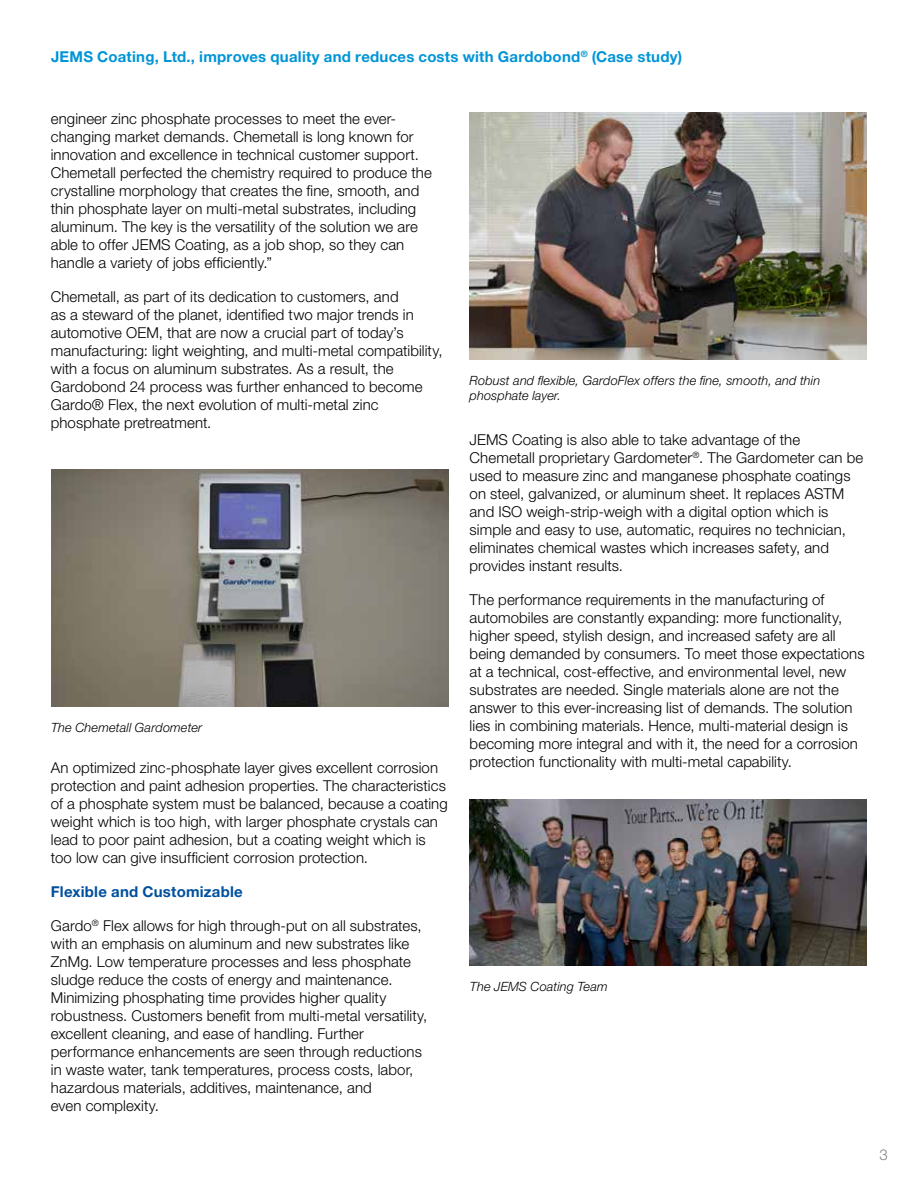
<style>
.page{position:relative;width:918px;height:1188px;background:#fff}
.page>*{position:absolute;margin:0;border:0;box-sizing:border-box;transform-origin:0 0}
.t1{font:300 15px/18px "Helvetica Neue LT Std";letter-spacing:.005em;color:#000}
.t2{font:700 15px "Helvetica Neue LT Std";letter-spacing:.015em;color:#0095d6}
.t3{font:700 15px "Helvetica Neue LT Std";letter-spacing:.015em;color:#00509e}
.t4{font:300 15px "Helvetica Neue LT Std";color:#808285}
.t5{font:italic 300 12.75px/15.8px "Helvetica Neue LT Std";letter-spacing:.01em;color:#000}
</style>
<div class="page">
<img style="left:51px;top:470px;width:397px;height:237px">
<img style="left:470px;top:113px;width:397px;height:246px">
<img style="left:470px;top:800px;width:397px;height:166px">
<p class="t2" style="left:51px;top:47px;width:633px">JEMS Coating, Ltd., improves quality and reduces costs with Gardobond<sup>®</sup> (Case study)</p>
<p class="t1" style="left:51px;top:109px;width:383px">engineer zinc phosphate processes to meet the ever&shy;changing market demands. Chemetall is long known for innovation and excellence in technical customer support.<br>Chemetall perfected the chemistry required to produce the crystalline morphology that creates the fine, smooth, and thin phosphate layer on multi-metal substrates, including aluminum. The key is the versatility of the solution we are able to offer JEMS Coating, as a job shop, so they can handle a variety of jobs efficiently.”</p>
<p class="t1" style="left:51px;top:287px;width:393px">Chemetall, as part of its dedication to customers, and<br>as a steward of the planet, identified two major trends in automotive OEM, that are now a crucial part of today’s manufacturing: light weighting, and multi-metal compatibility, with a focus on aluminum substrates. As a result, the Gardobond 24 process was further enhanced to become Gardo® Flex, the next evolution of multi-metal zinc phosphate pretreatment.</p>
<p class="t5" style="left:51px;top:719px;width:153px">The Chemetall Gardometer</p>
<p class="t1" style="left:51px;top:759px;width:398px">An optimized zinc-phosphate layer gives excellent corrosion protection and paint adhesion properties. The characteristics of a phosphate system must be balanced, because a coating weight which is too high, with larger phosphate crystals can lead to poor paint adhesion, but a coating weight which is too low can give insufficient corrosion protection.</p>
<p class="t3" style="left:51px;top:883px;width:193px">Flexible and Customizable</p>
<p class="t1" style="left:51px;top:917px;width:378px">Gardo<sup>®</sup> Flex allows for high through-put on all substrates, with an emphasis on aluminum and new substrates like ZnMg. Low temperature processes and less phosphate sludge reduce the costs of energy and maintenance.<br>Minimizing phosphating time provides higher quality robustness. Customers benefit from multi-metal versatility, excellent cleaning, and ease of handling. Further performance enhancements are seen through reductions in waste water, tank temperatures, process costs, labor, hazardous materials, additives, maintenance, and<br>even complexity.</p>
<p class="t5" style="left:470px;top:372px;width:352px">Robust and flexible, GardoFlex offers the fine, smooth, and thin phosphate layer.</p>
<p class="t1" style="left:470px;top:430px;width:395px">JEMS Coating is also able to take advantage of the Chemetall proprietary Gardometer<sup>®</sup>. The Gardometer can be used to measure zinc and manganese phosphate coatings on steel, galvanized, or aluminum sheet. It replaces ASTM and ISO weigh-strip-weigh with a digital option which is simple and easy to use, automatic, requires no technician, eliminates chemical wastes which increases safety, and provides instant results.</p>
<p class="t1" style="left:470px;top:590px;width:396px">The performance requirements in the manufacturing of automobiles are constantly expanding: more functionality, higher speed, stylish design, and increased safety are all being demanded by consumers. To meet those expectations at a technical, cost-effective, and environmental level, new substrates are needed. Single materials alone are not the answer to this ever-increasing list of demands. The solution lies in combining materials. Hence, multi-material design is becoming more integral and with it, the need for a corrosion protection functionality with multi-metal capability.</p>
<p class="t5" style="left:470px;top:978px;width:140px">The JEMS Coating Team</p>
<p class="t4" style="left:880px;top:1146px;width:10px">3</p>
</div>
